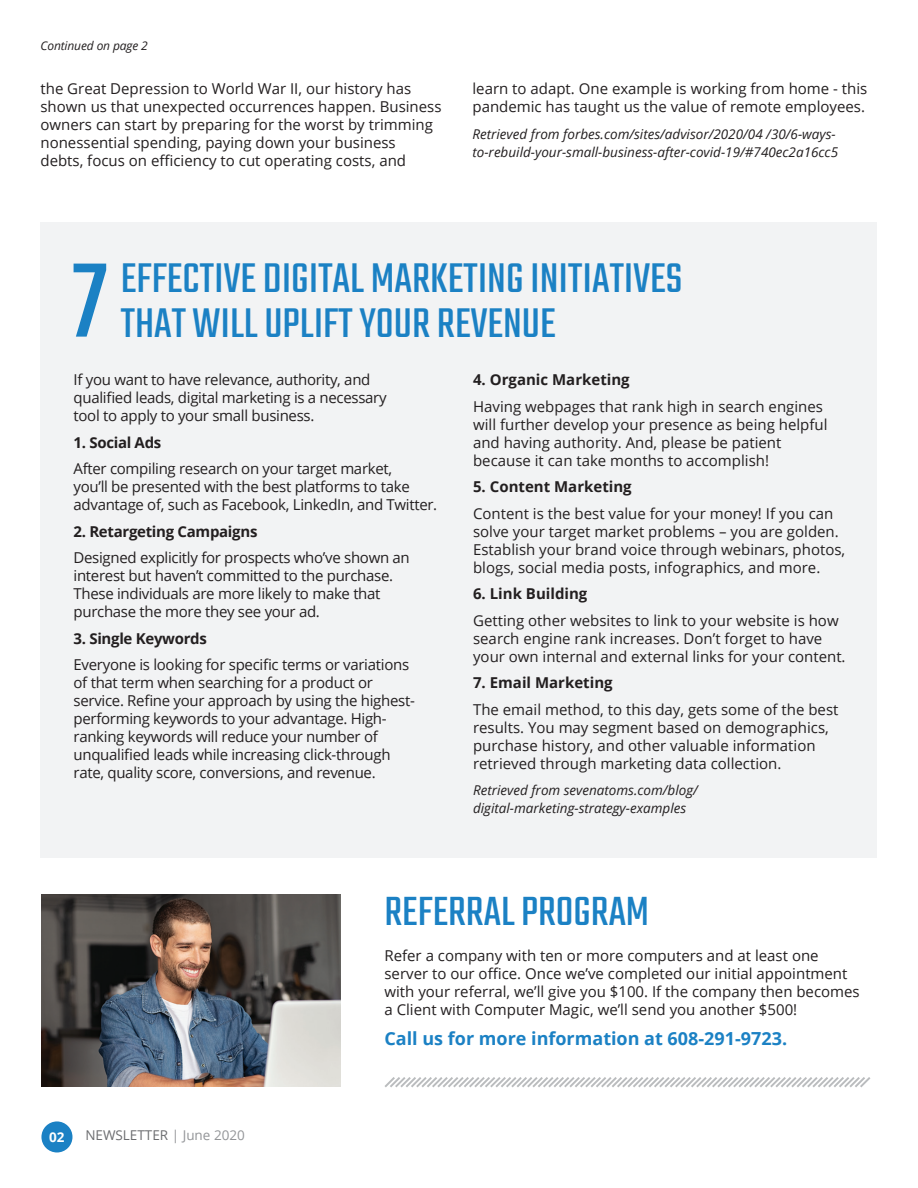
<style>
.page{position:relative;width:918px;height:1188px;background:#fff}
.page>*{position:absolute;margin:0;border:0;box-sizing:border-box;transform-origin:0 0}
.t1{font:116.7px "Teko";color:#1b81c4}
.t2{font:45.75px/44.4px "Teko";color:#1b81c4}
.t3{font:45px "Teko";color:#1b81c4}
.t4{font:700 18px "Open Sans";color:#1b81c4}
.t5{font:15px/18px "Open Sans";color:#231f20}
.t6{font:15px/18px "Open Sans";letter-spacing:-.02em;color:#231f20}
.t7{font:700 15px "Open Sans";color:#231f20}
.t8{font:700 15px "Open Sans";letter-spacing:-.02em;color:#231f20}
.t9{font:italic 13.5px/18px "Open Sans";color:#231f20}
.t10{font:13.5px "Open Sans";color:#6c6d70}
.t11{font:700 13.5px "Open Sans";color:#fff}
.t12{font:italic 12px "Open Sans";letter-spacing:-.01em;color:#231f20}
.s1{color:#939598}
</style>
<div class="page">
<div style="left:40px;top:222px;width:838px;height:636px;background:#f2f3f4"></div>
<div style="left:41px;top:1121px;width:31px;height:31px;background:#1b81c4;border-radius:50%"></div>
<img style="left:41px;top:894px;width:300px;height:192px">
<svg style="left:384px;top:1077px;width:487px;height:11px"></svg>
<p class="t12" style="left:40px;top:37px;width:109px">Continued on page 2</p>
<p class="t5" style="left:40px;top:80px;width:403px">the Great Depression to World War II, our history has shown us that unexpected occurrences happen. Business owners can start by preparing for the worst by trimming nonessential spending, paying down your business debts, focus on efficiency to cut operating costs, and</p>
<p class="t5" style="left:472px;top:80px;width:396px">learn to adapt. One example is working from home - this pandemic has taught us the value of remote employees.</p>
<p class="t9" style="left:472px;top:125px;width:367px">Retrieved from forbes.com/sites/advisor/2020/04 /30/6-ways&shy;to-rebuild-your-small-business-after-covid-19/#740ec2a16cc5</p>
<h1 class="t1" style="left:73px;top:236px;width:35px">7</h1>
<h2 class="t2" style="left:121px;top:259px;width:563px">EFFECTIVE DIGITAL MARKETING INITIATIVES<br>THAT WILL UPLIFT YOUR REVENUE</h2>
<p class="t6" style="left:74px;top:371px;width:315px">If you want to have relevance, authority, and qualified leads, digital marketing is a necessary tool to apply to your small business.</p>
<p class="t8" style="left:74px;top:432px;width:89px">1. Social Ads</p>
<p class="t6" style="left:74px;top:460px;width:365px">After compiling research on your target market,<br>you’ll be presented with the best platforms to take advantage of, such as Facebook, LinkedIn, and Twitter.</p>
<p class="t8" style="left:74px;top:521px;width:185px">2. Retargeting Campaigns</p>
<p class="t6" style="left:74px;top:549px;width:338px">Designed explicitly for prospects who’ve shown an interest but haven’t committed to the purchase.<br>These individuals are more likely to make that purchase the more they see your ad.</p>
<p class="t8" style="left:74px;top:628px;width:135px">3. Single Keywords</p>
<p class="t6" style="left:74px;top:656px;width:343px">Everyone is looking for specific terms or variations of that term when searching for a product or service. Refine your approach by using the highest&shy;performing keywords to your advantage. High&shy;ranking keywords will reduce your number of unqualified leads while increasing click-through rate, quality score, conversions, and revenue.</p>
<p class="t7" style="left:473px;top:369px;width:158px">4. Organic Marketing</p>
<p class="t5" style="left:473px;top:397px;width:356px">Having webpages that rank high in search engines will further develop your presence as being helpful and having authority. And, please be patient because it can take months to accomplish!</p>
<p class="t7" style="left:473px;top:476px;width:160px">5. Content Marketing</p>
<p class="t5" style="left:473px;top:504px;width:374px">Content is the best value for your money! If you can solve your target market problems – you are golden.<br>Establish your brand voice through webinars, photos, blogs, social media posts, infographics, and more.</p>
<p class="t7" style="left:473px;top:583px;width:116px">6. Link Building</p>
<p class="t5" style="left:473px;top:611px;width:374px">Getting other websites to link to your website is how search engine rank increases. Don’t forget to have your own internal and external links for your content.</p>
<p class="t7" style="left:473px;top:672px;width:141px">7. Email Marketing</p>
<p class="t5" style="left:473px;top:700px;width:367px">The email method, to this day, gets some of the best results. You may segment based on demographics, purchase history, and other valuable information retrieved through marketing data collection.</p>
<p class="t9" style="left:473px;top:781px;width:226px">Retrieved from sevenatoms.com/blog/ digital-marketing-strategy-examples</p>
<p class="t11" style="left:49px;top:1127px;width:17px">02</p>
<p class="t10" style="left:85px;top:1125px;width:161px">NEWSLETTER <span class="s1">| June 2020</span></p>
<h3 class="t3" style="left:384px;top:886px;width:266px">REFERRAL PROGRAM</h3>
<p class="t5" style="left:384px;top:946px;width:477px">Refer a company with ten or more computers and at least one server to our office. Once we’ve completed our initial appointment with your referral, we’ll give you $100. If the company then becomes a Client with Computer Magic, we’ll send you another $500!</p>
<p class="t4" style="left:384px;top:1025px;width:404px">Call us for more information at 608-291-9723.</p>
</div>
